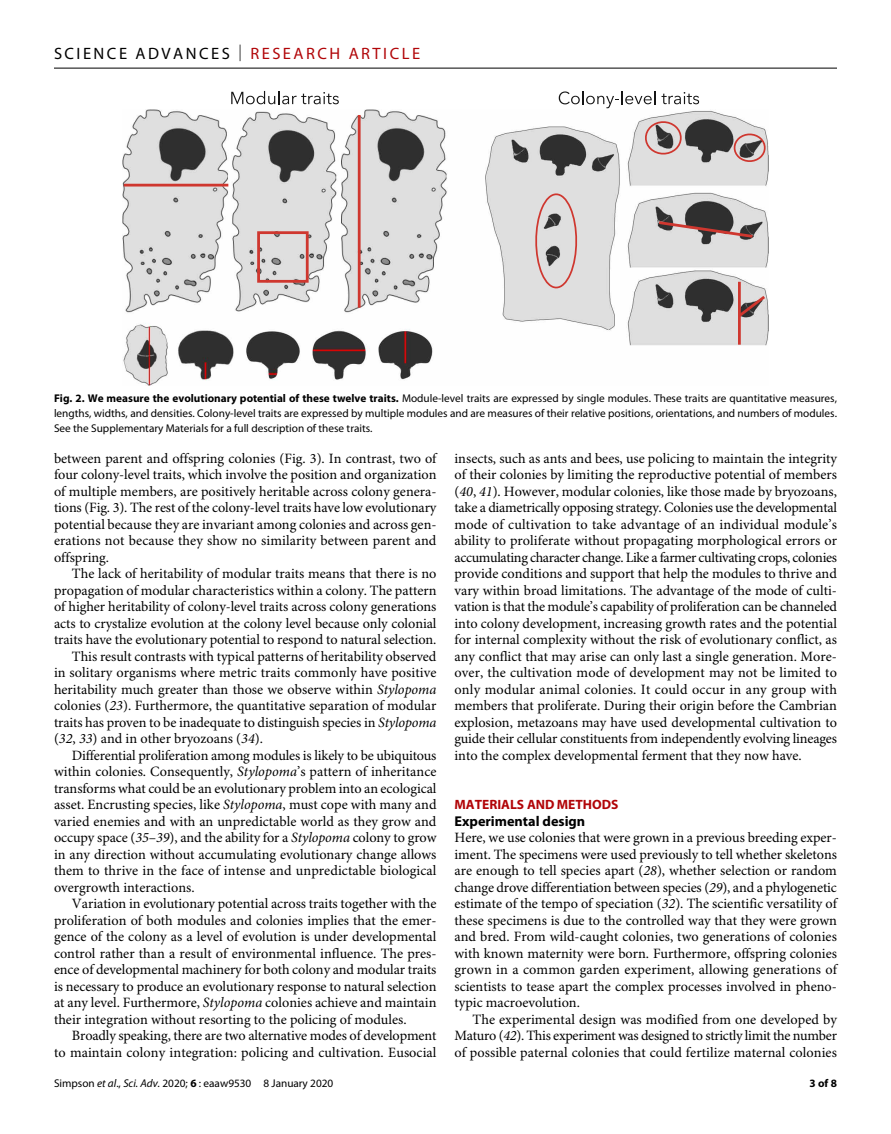
<style>
.page{position:relative;width:891px;height:1134px;background:#fff}
.page>*{position:absolute;margin:0;border:0;box-sizing:border-box;transform-origin:0 0}
.t1{font:16.5px "Myriad Pro";letter-spacing:.15em;color:#000}
.t2{font:14.25px/16.5px "Minion Pro";color:#000;text-align:justify}
.t3{font:700 14.25px "Myriad Pro";color:#000}
.t4{font:700 13.5px "Myriad Pro";color:#b10508}
.t5{font:11.25px/15px "Myriad Pro";color:#000;text-align:justify}
.t6{font:700 11.25px "Myriad Pro";color:#000}
.s1{font-weight:300}
.s2{color:#b10508}
.s3{font-weight:700}
.s4{font-style:italic}
</style>
<div class="page">
<hr style="left:54px;top:68px;width:783px;height:1px;background:#000">
<img style="left:123px;top:109px;width:646px;height:276px">
<svg style="left:559px;top:91px;width:96px;height:17px"></svg>
<svg style="left:662px;top:92px;width:37px;height:12px"></svg>
<svg style="left:231px;top:91px;width:108px;height:13px"></svg>
<svg style="left:122px;top:112px;width:646px;height:235px"></svg>
<p class="t1" style="left:54px;top:40px;width:368px">SCIENCE ADVANCES <span class="s1">|</span> <span class="s2">RESEARCH ARTICLE</span></p>
<p class="t5" style="left:54px;top:391px;width:785px"><span class="s3">Fig. 2. We measure the evolutionary potential of these twelve traits.</span> Module-level traits are expressed by single modules. These traits are quantitative measures, lengths, widths, and densities. Colony-level traits are expressed by multiple modules and are measures of their relative positions, orientations, and numbers of modules.<br>See the Supplementary Materials for a full description of these traits.</p>
<p class="t2" style="left:54px;top:451px;width:384px">between parent and offspring colonies (Fig. 3). In contrast, two of four colony-level traits, which involve the position and organization of multiple members, are positively heritable across colony genera&shy;tions (Fig. 3). The rest of the colony-level traits have low evolutionary potential because they are invariant among colonies and across gen&shy;erations not because they show no similarity between parent and offspring.</p>
<p class="t2" style="left:72px;top:567px;width:366px">The lack of heritability of modular traits means that there is no</p>
<p class="t2" style="left:54px;top:583px;width:384px">propagation of modular characteristics within a colony. The pattern</p>
<p class="t2" style="left:54px;top:600px;width:384px">of higher heritability of colony-level traits across colony generations</p>
<p class="t2" style="left:54px;top:616px;width:384px">acts to crystalize evolution at the colony level because only colonial</p>
<p class="t2" style="left:54px;top:633px;width:384px">traits have the evolutionary potential to respond to natural selection.</p>
<p class="t2" style="left:72px;top:649px;width:366px">This result contrasts with typical patterns of heritability observed</p>
<p class="t2" style="left:54px;top:666px;width:384px">in solitary organisms where metric traits commonly have positive</p>
<p class="t2" style="left:54px;top:682px;width:384px">heritability much greater than those we observe within <span class="s4">Stylopoma</span></p>
<p class="t2" style="left:54px;top:699px;width:384px">colonies (<span class="s4">23</span>). Furthermore, the quantitative separation of modular</p>
<p class="t2" style="left:54px;top:715px;width:384px">traits has proven to be inadequate to distinguish species in <span class="s4">Stylopoma</span></p>
<p class="t2" style="left:54px;top:732px;width:211px">(<span class="s4">32</span>, <span class="s4">33</span>) and in other bryozoans (<span class="s4">34</span>).</p>
<p class="t2" style="left:72px;top:748px;width:366px">Differential proliferation among modules is likely to be ubiquitous</p>
<p class="t2" style="left:54px;top:765px;width:384px">within colonies. Consequently, <span class="s4">Stylopoma</span>’s pattern of inheritance</p>
<p class="t2" style="left:54px;top:781px;width:384px">transforms what could be an evolutionary problem into an ecological</p>
<p class="t2" style="left:54px;top:798px;width:384px">asset. Encrusting species, like <span class="s4">Stylopoma</span>, must cope with many and</p>
<p class="t2" style="left:54px;top:814px;width:384px">varied enemies and with an unpredictable world as they grow and</p>
<p class="t2" style="left:54px;top:831px;width:384px">occupy space (<span class="s4">35</span>–<span class="s4">39</span>), and the ability for a <span class="s4">Stylopoma</span> colony to grow</p>
<p class="t2" style="left:54px;top:847px;width:384px">in any direction without accumulating evolutionary change allows</p>
<p class="t2" style="left:54px;top:864px;width:384px">them to thrive in the face of intense and unpredictable biological</p>
<p class="t2" style="left:54px;top:880px;width:142px">overgrowth interactions.</p>
<p class="t2" style="left:72px;top:897px;width:366px">Variation in evolutionary potential across traits together with the</p>
<p class="t2" style="left:54px;top:913px;width:384px">proliferation of both modules and colonies implies that the emer-</p>
<p class="t2" style="left:54px;top:930px;width:384px">gence of the colony as a level of evolution is under developmental</p>
<p class="t2" style="left:54px;top:946px;width:384px">control rather than a result of environmental influence. The pres-</p>
<p class="t2" style="left:54px;top:963px;width:384px">ence of developmental machinery for both colony and modular traits</p>
<p class="t2" style="left:54px;top:979px;width:384px">is necessary to produce an evolutionary response to natural selection</p>
<p class="t2" style="left:54px;top:996px;width:384px">at any level. Furthermore, <span class="s4">Stylopoma</span> colonies achieve and maintain</p>
<p class="t2" style="left:54px;top:1012px;width:354px">their integration without resorting to the policing of modules.</p>
<p class="t2" style="left:72px;top:1029px;width:366px">Broadly speaking, there are two alternative modes of development</p>
<p class="t2" style="left:54px;top:1045px;width:384px">to maintain colony integration: policing and cultivation. Eusocial</p>
<p class="t5" style="left:54px;top:1076px;width:281px">Simpson <span class="s4">et al</span>., <span class="s4">Sci. Adv.</span> 2020; <span class="s3">6</span> : eaaw9530 8 January 2020</p>
<p class="t2" style="left:454px;top:451px;width:384px">insects, such as ants and bees, use policing to maintain the integrity of their colonies by limiting the reproductive potential of members (<span class="s4">40</span>, <span class="s4">41</span>). However, modular colonies, like those made by bryozoans, take a diametrically opposing strategy. Colonies use the developmental mode of cultivation to take advantage of an individual module’s ability to proliferate without propagating morphological errors or accumulating character change. Like a farmer cultivating crops, colonies provide conditions and support that help the modules to thrive and vary within broad limitations. The advantage of the mode of culti&shy;vation is that the module’s capability of proliferation can be channeled into colony development, increasing growth rates and the potential for internal complexity without the risk of evolutionary conflict, as any conflict that may arise can only last a single generation. More&shy;over, the cultivation mode of development may not be limited to only modular animal colonies. It could occur in any group with members that proliferate. During their origin before the Cambrian explosion, metazoans may have used developmental cultivation to guide their cellular constituents from independently evolving lineages into the complex developmental ferment that they now have.</p>
<p class="t4" style="left:454px;top:794px;width:166px">MATERIALS AND METHODS</p>
<p class="t3" style="left:454px;top:809px;width:132px">Experimental design</p>
<p class="t2" style="left:454px;top:831px;width:384px">Here, we use colonies that were grown in a previous breeding exper&shy;iment. The specimens were used previously to tell whether skeletons are enough to tell species apart (<span class="s4">28</span>), whether selection or random change drove differentiation between species (<span class="s4">29</span>), and a phylogenetic estimate of the tempo of speciation (<span class="s4">32</span>). The scientific versatility of these specimens is due to the controlled way that they were grown and bred. From wild-caught colonies, two generations of colonies with known maternity were born. Furthermore, offspring colonies grown in a common garden experiment, allowing generations of scientists to tease apart the complex processes involved in pheno&shy;typic macroevolution.</p>
<p class="t2" style="left:454px;top:1012px;width:384px;text-indent:18px">The experimental design was modified from one developed by Maturo (<span class="s4">42</span>). This experiment was designed to strictly limit the number of possible paternal colonies that could fertilize maternal colonies</p>
<p class="t6" style="left:810px;top:1074px;width:29px">3 of 8</p>
</div>
